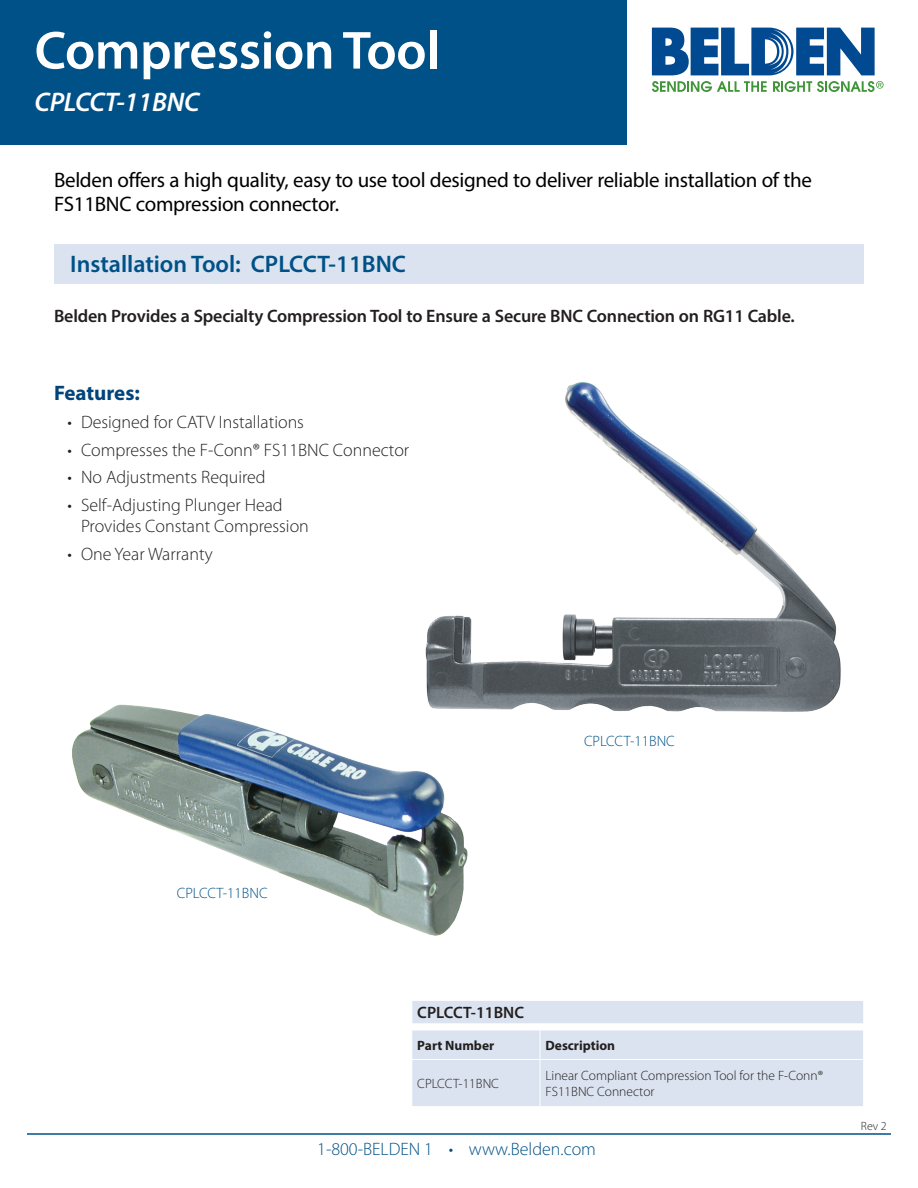
<style>
.page{position:relative;width:918px;height:1188px;background:#fff}
.page>*{position:absolute;margin:0;border:0;box-sizing:border-box;transform-origin:0 0}
.t1{font:600 54px "Myriad Pro";letter-spacing:-.01em;color:#fff}
.t2{font:italic 600 27px "Myriad Pro";letter-spacing:-.01em;color:#fff}
.t3{font:600 24px "Myriad Pro";color:#005187}
.t4{font:21px/24px "Myriad Pro";letter-spacing:-.015em;color:#000}
.t5{font:700 21px "Myriad Pro";color:#00447b}
.t6{font:300 18px/21px "Myriad Pro";color:#231f20}
.t7{font:600 18px "Myriad Pro";letter-spacing:-.01em;color:#231f20}
.t8{font:300 18px "Myriad Pro";color:#005187}
.t9{font:600 16.5px "Myriad Pro";color:#231f20}
.t10{font:300 15px "Myriad Pro";color:#005187}
.t11{font:300 13.5px/16.2px "Myriad Pro";color:#231f20}
.t12{font:700 13.5px "Myriad Pro";color:#231f20}
.t13{font:300 12px "Myriad Pro";color:#231f20}
</style>
<div class="page">
<div style="left:0;top:0;width:627px;height:145px;background:#005187"></div>
<svg style="left:652px;top:28px;width:223px;height:47px"></svg>
<svg style="left:652px;top:81px;width:115px;height:11px"></svg>
<svg style="left:773px;top:81px;width:111px;height:11px"></svg>
<hr style="left:27px;top:1133px;width:864px;height:2px;background:#005187">
<div style="left:412px;top:1000px;width:452px;height:24px;background:#dae3ef"></div>
<hr style="left:411px;top:1000px;width:453px;height:1px;background:#fff">
<svg style="left:863px;top:1001px;width:1px;height:22px"></svg>
<hr style="left:411px;top:1023px;width:453px;height:1px;background:#fff">
<div style="left:412px;top:1030px;width:451px;height:76px;background:#dae3ef"></div>
<hr style="left:411px;top:1059px;width:129px;height:1px;background:#fff">
<hr style="left:540px;top:1059px;width:324px;height:1px;background:#fff">
<hr style="left:540px;top:1060px;width:1px;height:46px;background:#fff">
<div style="left:54px;top:244px;width:810px;height:39px;background:#dae3ef"></div>
<img style="left:72px;top:704px;width:396px;height:232px">
<img style="left:399px;top:382px;width:442px;height:339px">
<h1 class="t1" style="left:35px;top:16px;width:407px">Compression Tool</h1>
<h2 class="t2" style="left:35px;top:84px;width:166px">CPLCCT-11BNC</h2>
<p class="t4" style="left:54px;top:168px;width:759px">Belden offers a high quality, easy to use tool designed to deliver reliable installation of the<br>FS11BNC compression connector.</p>
<h3 class="t3" style="left:70px;top:249px;width:337px">Installation Tool: CPLCCT-11BNC</h3>
<p class="t7" style="left:54px;top:305px;width:742px">Belden Provides a Specialty Compression Tool to Ensure a Secure BNC Connection on RG11 Cable.</p>
<p class="t5" style="left:54px;top:379px;width:87px">Features:</p>
<p class="t6" style="left:68px;top:411px;width:238px">• Designed for CATV Installations</p>
<p class="t6" style="left:68px;top:439px;width:343px">• Compresses the F-Conn® FS11BNC Connector</p>
<p class="t6" style="left:68px;top:467px;width:200px">• No Adjustments Required</p>
<p class="t6" style="left:81px;top:495px;width:229px;text-indent:-14px">• Self-Adjusting Plunger Head<br>Provides Constant Compression</p>
<p class="t6" style="left:68px;top:543px;width:147px">• One Year Warranty</p>
<p class="t10" style="left:584px;top:732px;width:92px">CPLCCT-11BNC</p>
<p class="t10" style="left:177px;top:884px;width:92px">CPLCCT-11BNC</p>
<p class="t9" style="left:417px;top:1002px;width:108px">CPLCCT-11BNC</p>
<p class="t12" style="left:417px;top:1036px;width:78px">Part Number</p>
<p class="t12" style="left:546px;top:1036px;width:71px">Description</p>
<p class="t11" style="left:417px;top:1075px;width:83px">CPLCCT-11BNC</p>
<p class="t11" style="left:546px;top:1067px;width:279px">Linear Compliant Compression Tool for the F-Conn®<br>FS11BNC Connector</p>
<p class="t8" style="left:317px;top:1139px;width:280px">1-800-BELDEN 1 • www.Belden.com</p>
<p class="t13" style="left:861px;top:1119px;width:27px">Rev 2</p>
</div>
